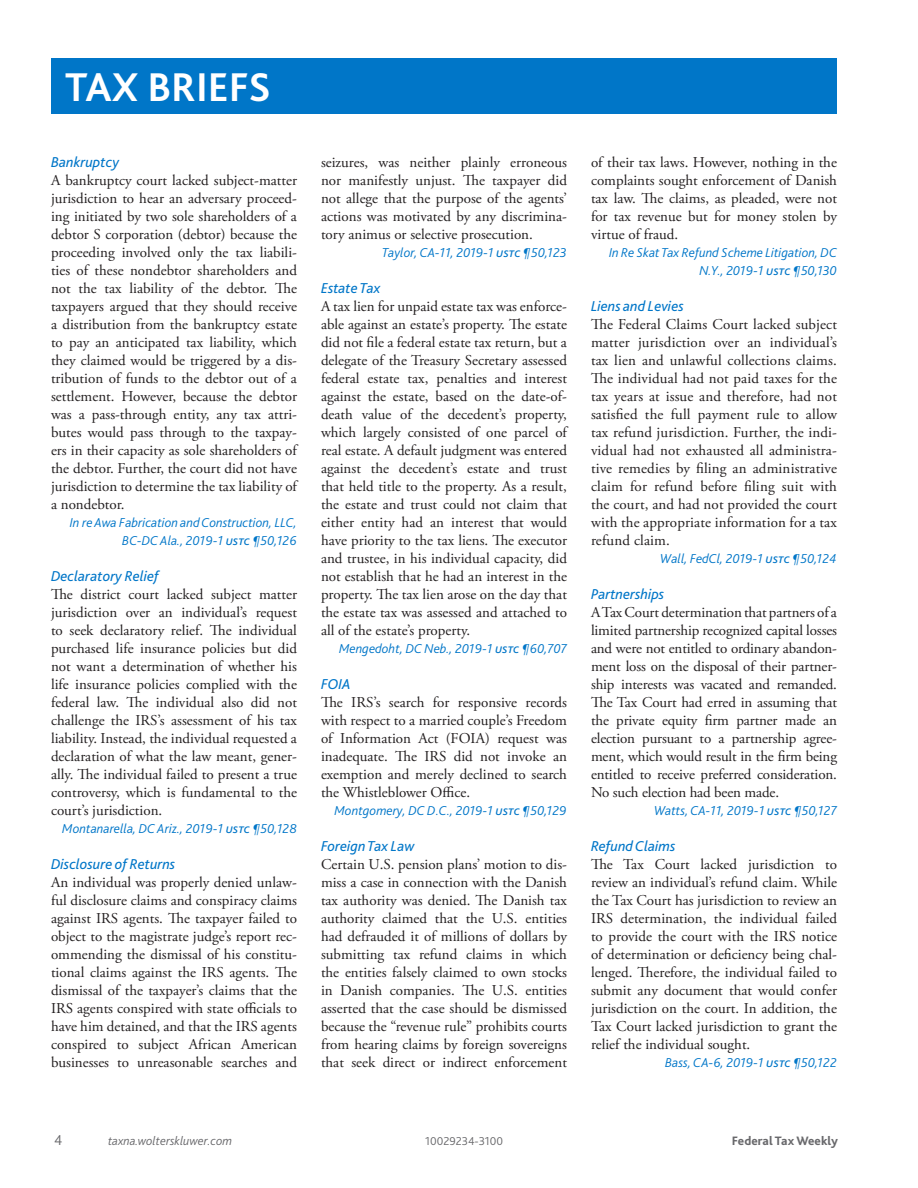
<style>
.page{position:relative;width:918px;height:1188px;background:#fff}
.page>*{position:absolute;margin:0;border:0;box-sizing:border-box;transform-origin:0 0}
.Special_Head{font:700 42px "Bliss 2";color:#fff}
.Text{font:15px/18px "Adobe Garamond Pro";color:#231f20;text-align:justify}
.HeadA_1{font:italic 15px "Bliss 2";color:#0076c8}
.t1{font:300 15px "Bliss 2";color:#69696c}
.Special_Source{font:italic 300 13.5px/18px "Bliss 2";color:#0076c8;text-align:right}
.t2{font:italic 300 12.75px "Bliss 2";color:#69696c}
.t3{font:800 12.75px "Bliss 2";color:#69696c}
.TextInd{font:300 12px "Bliss 2";color:#69696c}
.s1{font-weight:400}
</style>
<div class="page">
<div style="left:51px;top:58px;width:786px;height:56px;background:#0076c8"></div>
<p class="Special_Head" style="left:65px;top:61px;width:207px">TAX BRIEFS</p>
<p class="HeadA_1" style="left:51px;top:152px;width:70px">Bankruptcy</p>
<p class="Text" style="left:51px;top:171px;width:248px">A bankruptcy court lacked subject-matter jurisdiction to hear an adversary proceed&shy;ing initiated by two sole shareholders of a debtor S corporation (debtor) because the proceeding involved only the tax liabili&shy;ties of these nondebtor shareholders and not the tax liability of the debtor. The taxpayers argued that they should receive a distribution from the bankruptcy estate to pay an anticipated tax liability, which they claimed would be triggered by a dis&shy;tribution of funds to the debtor out of a settlement. However, because the debtor was a pass-through entity, any tax attri&shy;butes would pass through to the taxpay&shy;ers in their capacity as sole shareholders of the debtor. Further, the court did not have jurisdiction to determine the tax liability of a nondebtor.</p>
<p class="Special_Source" style="left:70px;top:513px;width:229px">In re Awa Fabrication and Construction, LLC,<br>BC-DC Ala., 2019-1 <span class="s1">ustc</span> ¶50,126</p>
<p class="HeadA_1" style="left:51px;top:566px;width:109px">Declaratory Relief</p>
<p class="Text" style="left:51px;top:585px;width:248px">The district court lacked subject matter jurisdiction over an individual’s request to seek declaratory relief. The individual purchased life insurance policies but did not want a determination of whether his life insurance policies complied with the federal law. The individual also did not challenge the IRS’s assessment of his tax liability. Instead, the individual requested a declaration of what the law meant, gener&shy;ally. The individual failed to present a true controversy, which is fundamental to the court’s jurisdiction.</p>
<p class="Special_Source" style="left:62px;top:819px;width:236px">Montanarella, DC Ariz., 2019-1 <span class="s1">ustc</span> ¶50,128</p>
<p class="HeadA_1" style="left:51px;top:854px;width:126px">Disclosure of Returns</p>
<p class="Text" style="left:51px;top:873px;width:248px">An individual was properly denied unlaw&shy;ful disclosure claims and conspiracy claims against IRS agents. The taxpayer failed to object to the magistrate judge’s report rec&shy;ommending the dismissal of his constitu&shy;tional claims against the IRS agents. The dismissal of the taxpayer’s claims that the IRS agents conspired with state officials to have him detained, and that the IRS agents conspired to subject African American businesses to unreasonable searches and</p>
<p class="Text" style="left:321px;top:153px;width:248px">seizures, was neither plainly erroneous nor manifestly unjust. The taxpayer did not allege that the purpose of the agents’ actions was motivated by any discrimina&shy;tory animus or selective prosecution.</p>
<p class="Special_Source" style="left:382px;top:243px;width:186px">Taylor, CA-11, 2019-1 <span class="s1">ustc</span> ¶50,123</p>
<p class="HeadA_1" style="left:321px;top:278px;width:61px">Estate Tax</p>
<p class="Text" style="left:321px;top:297px;width:248px">A tax lien for unpaid estate tax was enforce&shy;able against an estate’s property. The estate did not file a federal estate tax return, but a delegate of the Treasury Secretary assessed federal estate tax, penalties and interest against the estate, based on the date-of&shy;death value of the decedent’s property, which largely consisted of one parcel of real estate. A default judgment was entered against the decedent’s estate and trust that held title to the property. As a result, the estate and trust could not claim that either entity had an interest that would have priority to the tax liens. The executor and trustee, in his individual capacity, did not establish that he had an interest in the property. The tax lien arose on the day that the estate tax was assessed and attached to all of the estate’s property.</p>
<p class="Special_Source" style="left:339px;top:639px;width:229px">Mengedoht, DC Neb., 2019-1 <span class="s1">ustc</span> ¶60,707</p>
<p class="HeadA_1" style="left:321px;top:674px;width:31px">FOIA</p>
<p class="Text" style="left:321px;top:693px;width:248px">The IRS’s search for responsive records with respect to a married couple’s Freedom of Information Act (FOIA) request was inadequate. The IRS did not invoke an exemption and merely declined to search the Whistleblower Office.</p>
<p class="Special_Source" style="left:335px;top:801px;width:234px">Montgomery, DC D.C., 2019-1 <span class="s1">ustc</span> ¶50,129</p>
<p class="HeadA_1" style="left:321px;top:836px;width:95px">Foreign Tax Law</p>
<p class="Text" style="left:321px;top:855px;width:248px">Certain U.S. pension plans’ motion to dis&shy;miss a case in connection with the Danish tax authority was denied. The Danish tax authority claimed that the U.S. entities had defrauded it of millions of dollars by submitting tax refund claims in which the entities falsely claimed to own stocks in Danish companies. The U.S. entities asserted that the case should be dismissed because the “revenue rule” prohibits courts from hearing claims by foreign sovereigns that seek direct or indirect enforcement</p>
<p class="Text" style="left:591px;top:153px;width:248px">of their tax laws. However, nothing in the complaints sought enforcement of Danish tax law. The claims, as pleaded, were not for tax revenue but for money stolen by virtue of fraud.</p>
<p class="Special_Source" style="left:609px;top:243px;width:229px">In Re Skat Tax Refund Scheme Litigation, DC<br>N.Y., 2019-1 <span class="s1">ustc</span> ¶50,130</p>
<p class="HeadA_1" style="left:591px;top:296px;width:95px">Liens and Levies</p>
<p class="Text" style="left:591px;top:315px;width:248px">The Federal Claims Court lacked subject matter jurisdiction over an individual’s tax lien and unlawful collections claims.<br>The individual had not paid taxes for the tax years at issue and therefore, had not satisfied the full payment rule to allow tax refund jurisdiction. Further, the indi&shy;vidual had not exhausted all administra&shy;tive remedies by filing an administrative claim for refund before filing suit with the court, and had not provided the court with the appropriate information for a tax refund claim.</p>
<p class="Special_Source" style="left:660px;top:549px;width:178px">Wall, FedCl, 2019-1 <span class="s1">ustc</span> ¶50,124</p>
<p class="HeadA_1" style="left:591px;top:584px;width:75px">Partnerships</p>
<p class="Text" style="left:591px;top:603px;width:248px">A Tax Court determination that partners of a limited partnership recognized capital losses and were not entitled to ordinary abandon&shy;ment loss on the disposal of their partner&shy;ship interests was vacated and remanded.<br>The Tax Court had erred in assuming that the private equity firm partner made an election pursuant to a partnership agree&shy;ment, which would result in the firm being entitled to receive preferred consideration.<br>No such election had been made.</p>
<p class="Special_Source" style="left:654px;top:801px;width:184px">Watts, CA-11, 2019-1 <span class="s1">ustc</span> ¶50,127</p>
<p class="HeadA_1" style="left:591px;top:836px;width:86px">Refund Claims</p>
<p class="Text" style="left:591px;top:855px;width:248px">The Tax Court lacked jurisdiction to review an individual’s refund claim. While the Tax Court has jurisdiction to review an IRS determination, the individual failed to provide the court with the IRS notice of determination or deficiency being chal&shy;lenged. Therefore, the individual failed to submit any document that would confer jurisdiction on the court. In addition, the Tax Court lacked jurisdiction to grant the relief the individual sought.</p>
<p class="Special_Source" style="left:665px;top:1053px;width:173px">Bass, CA-6, 2019-1 <span class="s1">ustc</span> ¶50,122</p>
<p class="t1" style="left:54px;top:1131px;width:10px">4</p>
<p class="t2" style="left:108px;top:1133px;width:126px">taxna.wolterskluwer.com</p>
<p class="TextInd" style="left:425px;top:1134px;width:79px">10029234-3100</p>
<p class="t3" style="left:732px;top:1133px;width:108px">Federal Tax Weekly</p>
</div>
